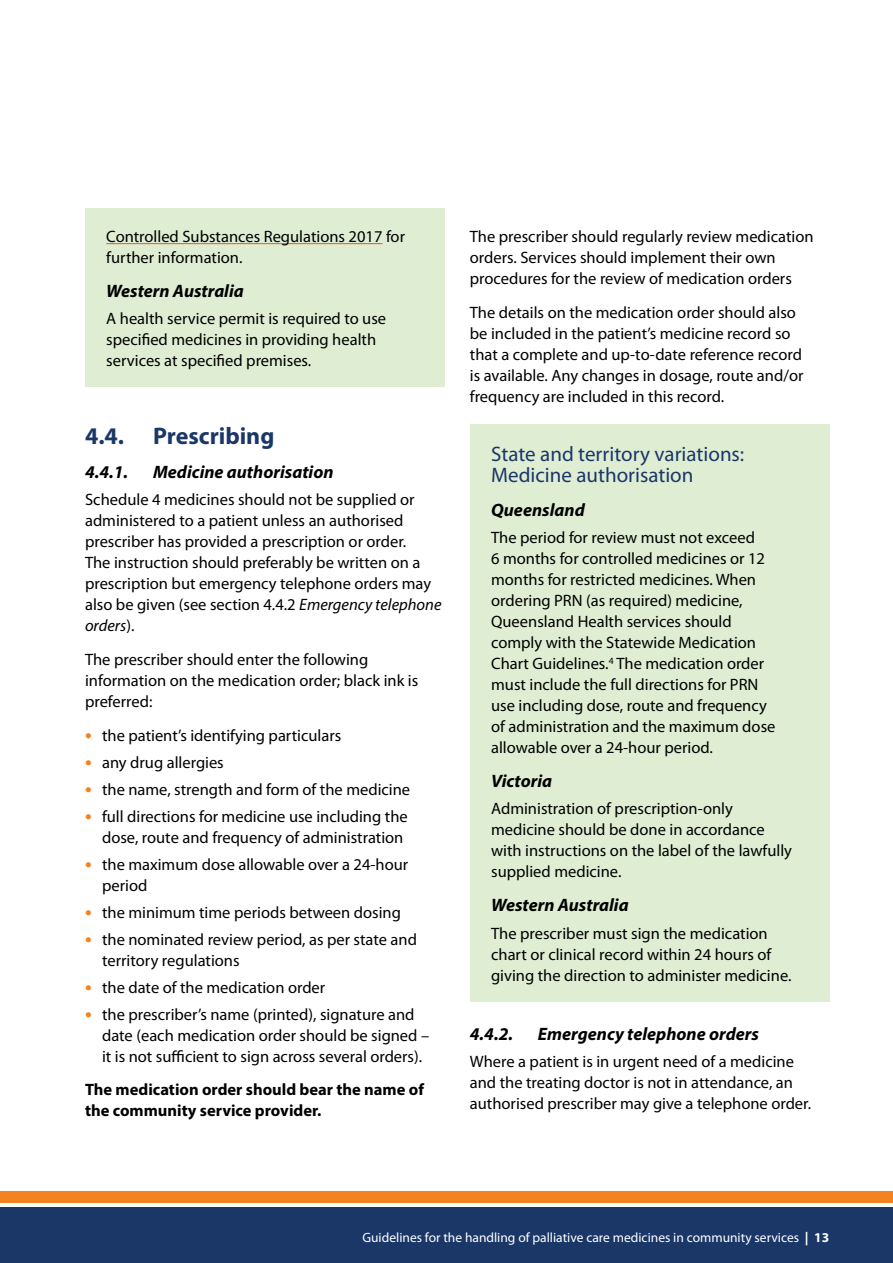
<style>
.page{position:relative;width:893px;height:1263px;background:#fff}
.page>*{position:absolute;margin:0;border:0;box-sizing:border-box;transform-origin:0 0}
.Heading_2{font:700 24px "Myriad Pro";color:#1b3768}
.Inset_1_Heading_1{font:21px/21px "Myriad Pro";color:#1b3768}
.Heading_4{font:italic 700 18px "Myriad Pro";color:#000}
.Inset_2_Heading_2{font:italic 700 18px "Myriad Pro";color:#000}
.Inset_3_Body_1{font:16.5px/21px "Myriad Pro";color:#000}
.Body_1{font:16.5px/21px "Myriad Pro";color:#000}
.Inset_4_Body_1_Last{font:16.5px/21px "Myriad Pro";color:#000}
.Body_1-2{font:700 16.5px/21px "Myriad Pro";color:#000}
.t1{font:13.5px "Myriad Pro";color:#fff}
.s1{font-style:italic}
.s2{font-weight:700;font-style:italic;font-size:19.8px;color:#f58220}
.s3{font-weight:700}
</style>
<div class="page">
<div style="left:0;top:1205px;width:893px;height:58px;background:#1b3768"></div>
<div style="left:0;top:1191px;width:893px;height:12px;background:#f58220"></div>
<hr style="left:0;top:1203px;width:893px;height:3px;background:#fff">
<div style="left:85px;top:208px;width:359px;height:76px;background:#dfeed3"></div>
<hr style="left:106px;top:243px;width:276px;height:1px;background:#f05123">
<div style="left:85px;top:266px;width:359px;height:56px;background:#dfeed3"></div>
<div style="left:85px;top:290px;width:359px;height:97px;background:#dfeed3"></div>
<div style="left:470px;top:424px;width:359px;height:85px;background:#dfeed3"></div>
<div style="left:470px;top:485px;width:359px;height:57px;background:#dfeed3"></div>
<div style="left:470px;top:510px;width:359px;height:264px;background:#dfeed3"></div>
<div style="left:470px;top:756px;width:359px;height:57px;background:#dfeed3"></div>
<div style="left:470px;top:781px;width:359px;height:118px;background:#dfeed3"></div>
<div style="left:470px;top:881px;width:359px;height:56px;background:#dfeed3"></div>
<div style="left:470px;top:905px;width:359px;height:97px;background:#dfeed3"></div>
<p class="Inset_3_Body_1" style="left:106px;top:226px;width:300px">Controlled Substances Regulations 2017 for further information.</p>
<p class="Inset_2_Heading_2" style="left:106px;top:279px;width:139px">Western Australia</p>
<p class="Inset_4_Body_1_Last" style="left:106px;top:308px;width:281px">A health service permit is required to use specified medicines in providing health services at specified premises.</p>
<p class="Heading_2" style="left:85px;top:420px;width:191px">4.4. Prescribing</p>
<p class="Heading_4" style="left:85px;top:460px;width:45px">4.4.1.</p>
<p class="Heading_4" style="left:153px;top:460px;width:182px">Medicine authorisation</p>
<p class="Body_1" style="left:85px;top:489px;width:358px">Schedule 4 medicines should not be supplied or administered to a patient unless an authorised prescriber has provided a prescription or order.<br>The instruction should preferably be written on a prescription but emergency telephone orders may also be given (see section 4.4.2 <span class="s1">Emergency telephone orders</span>).</p>
<p class="Body_1" style="left:85px;top:649px;width:335px">The prescriber should enter the following information on the medication order; black ink is preferred:</p>
<p class="Inset_3_Body_1" style="left:85px;top:724px;width:258px"><span class="s2">•</span> the patient’s identifying particulars</p>
<p class="Inset_3_Body_1" style="left:85px;top:751px;width:140px"><span class="s2">•</span> any drug allergies</p>
<p class="Inset_3_Body_1" style="left:85px;top:778px;width:327px"><span class="s2">•</span> the name, strength and form of the medicine</p>
<p class="Inset_3_Body_1" style="left:85px;top:805px;width:324px;text-align:right"><span class="s2">•</span> full directions for medicine use including the dose, route and frequency of administration</p>
<p class="Inset_3_Body_1" style="left:102px;top:853px;width:308px;text-indent:-17px"><span class="s2">•</span> the maximum dose allowable over a 24-hour period</p>
<p class="Inset_3_Body_1" style="left:85px;top:901px;width:317px"><span class="s2">•</span> the minimum time periods between dosing</p>
<p class="Inset_3_Body_1" style="left:102px;top:928px;width:316px;text-indent:-17px"><span class="s2">•</span> the nominated review period, as per state and territory regulations</p>
<p class="Inset_3_Body_1" style="left:85px;top:976px;width:242px"><span class="s2">•</span> the date of the medication order</p>
<p class="Inset_3_Body_1" style="left:102px;top:1003px;width:329px;text-indent:-17px"><span class="s2">•</span> the prescriber’s name (printed), signature and date (each medication order should be signed – it is not sufficient to sign across several orders).</p>
<p class="Body_1-2" style="left:85px;top:1079px;width:340px">The medication order should bear the name of the community service provider.</p>
<p class="Body_1" style="left:470px;top:226px;width:345px">The prescriber should regularly review medication orders. Services should implement their own procedures for the review of medication orders</p>
<p class="Body_1" style="left:470px;top:301px;width:335px">The details on the medication order should also be included in the patient’s medicine record so that a complete and up-to-date reference record is available. Any changes in dosage, route and/or frequency are included in this record.</p>
<p class="Inset_1_Heading_1" style="left:491px;top:443px;width:255px">State and territory variations:<br>Medicine authorisation</p>
<p class="Inset_2_Heading_2" style="left:491px;top:498px;width:95px">Queensland</p>
<p class="Inset_3_Body_1" style="left:491px;top:527px;width:286px">The period for review must not exceed<br>6 months for controlled medicines or 12 months for restricted medicines. When ordering PRN (as required) medicine, Queensland Health services should comply with the Statewide Medication Chart Guidelines.<sup>4</sup> The medication order must include the full directions for PRN use including dose, route and frequency of administration and the maximum dose allowable over a 24-hour period.</p>
<p class="Inset_2_Heading_2" style="left:491px;top:769px;width:63px">Victoria</p>
<p class="Inset_3_Body_1" style="left:491px;top:798px;width:302px">Administration of prescription-only medicine should be done in accordance with instructions on the label of the lawfully supplied medicine.</p>
<p class="Inset_2_Heading_2" style="left:491px;top:893px;width:139px">Western Australia</p>
<p class="Inset_4_Body_1_Last" style="left:491px;top:922px;width:302px">The prescriber must sign the medication chart or clinical record within 24 hours of giving the direction to administer medicine.</p>
<p class="Heading_4" style="left:470px;top:1022px;width:45px">4.4.2.</p>
<p class="Heading_4" style="left:538px;top:1022px;width:223px">Emergency telephone orders</p>
<p class="Body_1" style="left:470px;top:1051px;width:343px">Where a patient is in urgent need of a medicine and the treating doctor is not in attendance, an authorised prescriber may give a telephone order.</p>
<p class="t1" style="left:362px;top:1229px;width:468px">Guidelines for the handling of palliative care medicines in community services <span class="s3">| 13</span></p>
</div>
